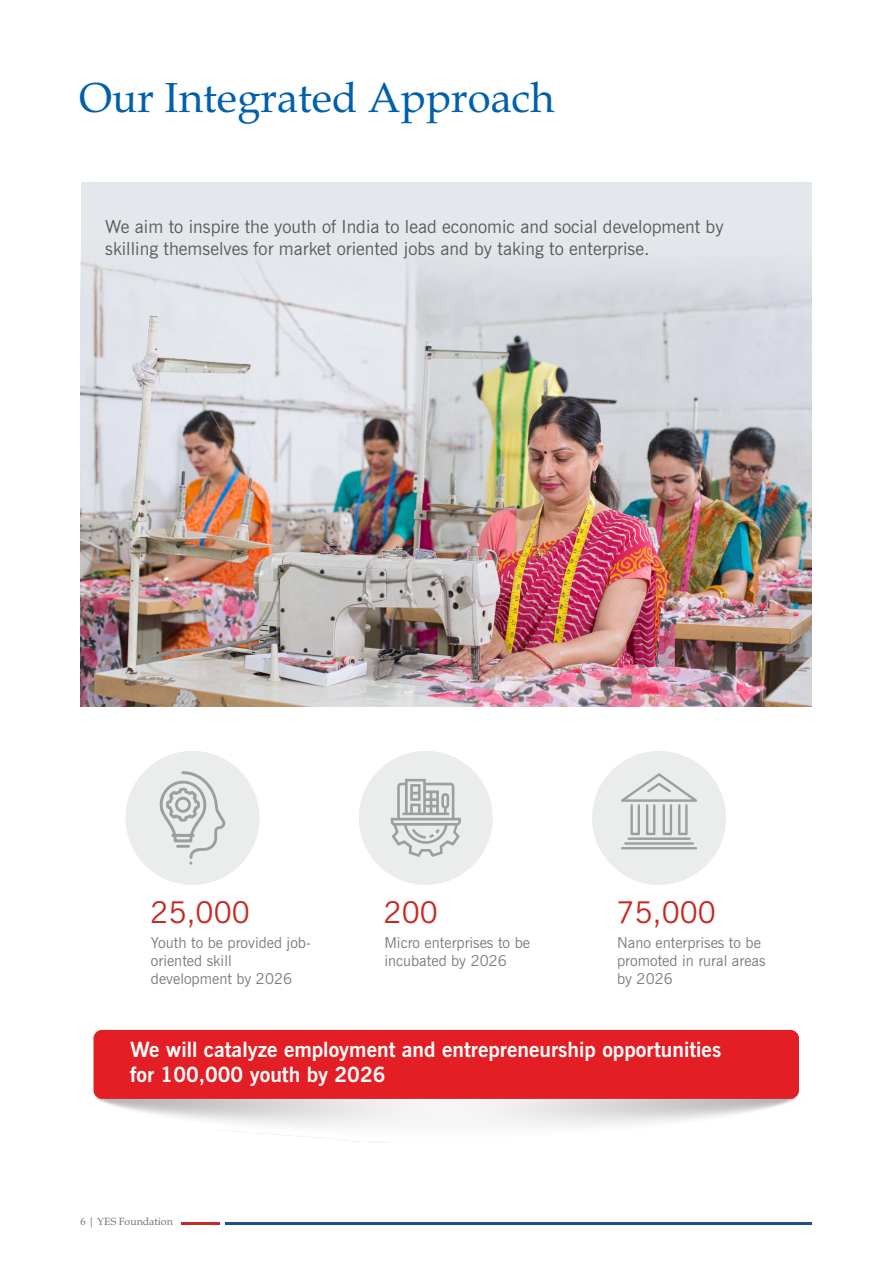
<style>
.page{position:relative;width:893px;height:1263px;background:#fff}
.page>*{position:absolute;margin:0;border:0;box-sizing:border-box;transform-origin:0 0}
.t1{font:42px "Book Antiqua";color:#0060aa}
.t2{font:30px "News Gothic BT";color:#c72923}
.t3{font:700 21px/25.2px "News Gothic BT";color:#fefefe}
.t4{font:18px/21.6px "News Gothic BT";color:#5b5b5b}
.t5{font:15px/18px "News Gothic BT";color:#7d7d7d}
.t6{font:10.5px "Book Antiqua";color:#727271}
</style>
<div class="page">
<img style="left:93px;top:1075px;width:706px;height:67px">
<div style="left:94px;top:1030px;width:705px;height:69px;background:#e31e24;border-radius:9px"></div>
<div style="left:125px;top:751px;width:135px;height:134px;background:#ebecec;border-radius:50%"></div>
<svg style="left:159px;top:771px;width:67px;height:94px"></svg>
<div style="left:359px;top:751px;width:134px;height:134px;background:#ebecec;border-radius:50%"></div>
<svg style="left:391px;top:779px;width:70px;height:78px"></svg>
<div style="left:592px;top:751px;width:134px;height:134px;background:#ebecec;border-radius:50%"></div>
<svg style="left:621px;top:773px;width:76px;height:76px"></svg>
<div style="left:81px;top:182px;width:731px;height:524px;background:#e4e7eb"></div>
<img style="left:81px;top:249px;width:731px;height:457px">
<hr style="left:225px;top:1222px;width:587px;height:3px;background:#185091">
<hr style="left:181px;top:1222px;width:39px;height:3px;background:#c72923">
<h1 class="t1" style="left:79px;top:81px;width:477px">Our Integrated Approach</h1>
<p class="t4" style="left:105px;top:218px;width:620px">We aim to inspire the youth of India to lead economic and social development by skilling themselves for market oriented jobs and by taking to enterprise.</p>
<h2 class="t2" style="left:150px;top:900px;width:101px">25,000</h2>
<p class="t5" style="left:151px;top:935px;width:161px">Youth to be provided job&shy;oriented skill development by 2026</p>
<h2 class="t2" style="left:384px;top:900px;width:56px">200</h2>
<p class="t5" style="left:384px;top:935px;width:147px">Micro enterprises to be incubated by 2026</p>
<h2 class="t2" style="left:616px;top:900px;width:101px">75,000</h2>
<p class="t5" style="left:617px;top:935px;width:150px">Nano enterprises to be promoted in rural areas by 2026</p>
<h3 class="t3" style="left:130px;top:1039px;width:593px">We will catalyze employment and entrepreneurship opportunities for 100,000 youth by 2026</h3>
<p class="t6" style="left:80px;top:1217px;width:94px">6 | YES Foundation</p>
</div>
